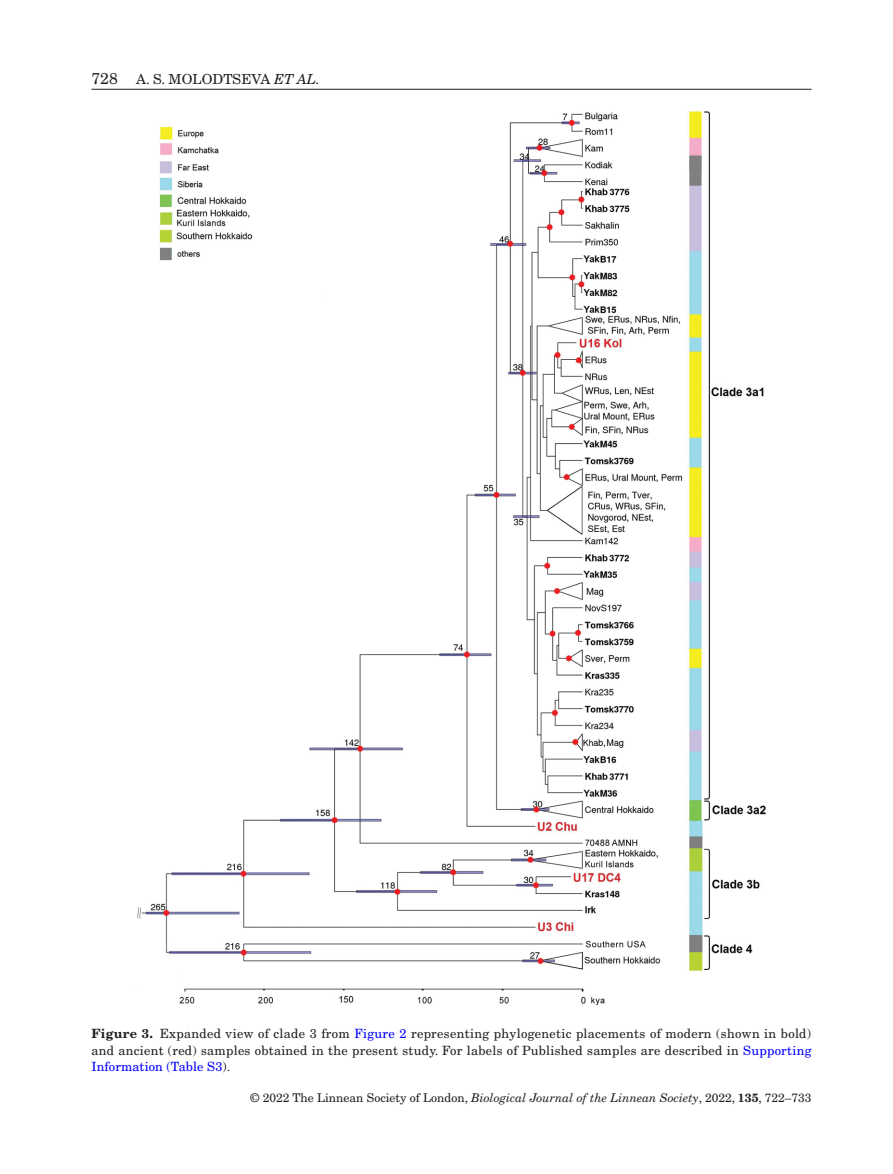
<style>
.page{position:relative;width:893px;height:1174px;background:#fff}
.page>*{position:absolute;margin:0;border:0;box-sizing:border-box;transform-origin:0 0}
.t1{font:13.8px "New Century Schlbk";color:#231f20}
.t2{font:12.75px/16.5px "New Century Schlbk";letter-spacing:.02em;color:#231f20;text-align:justify}
.t3{font:12px "New Century Schlbk";color:#231f20}
.s1{font-size:15.75px}
.s2{font-style:italic}
.s3{font-weight:700}
.s4{color:#00f}
</style>
<div class="page">
<hr style="left:92px;top:89px;width:720px;height:1px;background:#231f20">
<img style="left:137px;top:111px;width:629px;height:895px">
<p class="t1" style="left:92px;top:70px;width:230px"><span class="s1">728</span> A. S. MOLODTSEVA <span class="s2">ET AL.</span></p>
<p class="t2" style="left:92px;top:1025px;width:721px"><span class="s3">Figure 3.</span> Expanded view of clade 3 from <span class="s4">Figure 2</span> representing phylogenetic placements of modern (shown in bold) and ancient (red) samples obtained in the present study. For labels of Published samples are described in <span class="s4">Supporting Information (Table S3</span>).</p>
<p class="t3" style="left:251px;top:1090px;width:562px">© 2022 The Linnean Society of London, <span class="s2">Biological Journal of the Linnean Society</span>, 2022, <span class="s3">135</span>, 722–733</p>
</div>
